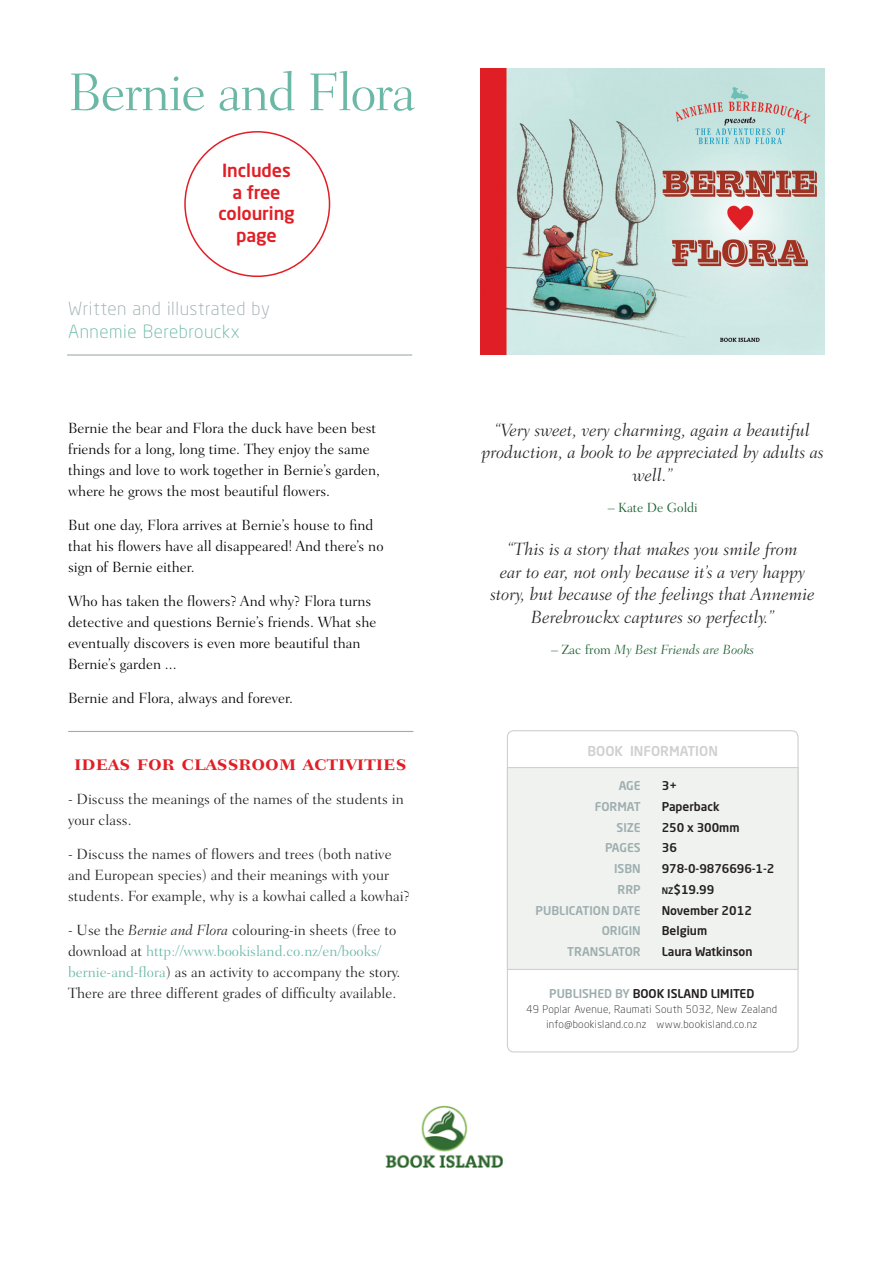
<style>
.page{position:relative;width:893px;height:1263px;background:#fff}
.page>*{position:absolute;margin:0;border:0;box-sizing:border-box;transform-origin:0 0}
.t1{font:300 54px "Fairfield LT Std";letter-spacing:-.025em;color:#6bb8a6}
.Intro{font:700 22.5px "Fairfield LT Std";color:#e21e25}
.t2{font:italic 300 18px/22.5px "Fairfield LT Std";color:#231f20;text-align:center}
.Author{font:300 18px/22.5px "Neo Sans Std";letter-spacing:.03em;color:#9dadaf}
.t3{font:500 18px/21.6px "Neo Sans Std";letter-spacing:-.005em;color:#e21e25;text-align:center}
.Intro-2{font:300 15px/21px "Fairfield LT Std";color:#000}
.Intro-3{font:300 15px/21px "Fairfield LT Std";color:#231f20}
.Quoted_by{font:italic 300 13.5px "Fairfield LT Std";color:#185e2f}
.t4{font:500 13.5px "Neo Sans Std";color:#ced1cd}
.Quoted_by-2{font:300 13.5px "Fairfield LT Std";color:#185e2f}
.Book_Info{font:500 12px "Neo Sans Std";letter-spacing:-.005em;color:#231f20}
.Book_Info-2{font:500 12px "Neo Sans Std";color:#9dadaf}
.Book_Info-3{font:300 10.5px/15px "Neo Sans Std";letter-spacing:.03em;color:#231f20;text-align:center}
.s1{color:#6bb8a6}
.s2{font-style:italic}
.s3{font-style:normal}
.s4{font-size:9px}
.s5{color:#9dadaf}
</style>
<div class="page">
<hr style="left:67px;top:354px;width:345px;height:2px;background:#9dadaf">
<img style="left:480px;top:68px;width:345px;height:286px">
<hr style="left:69px;top:731px;width:344px;height:1px;background:#9dadaf">
<div style="left:507px;top:767px;width:291px;height:202px;background:#eff2ee"></div>
<div style="left:507px;top:767px;width:292px;height:203px;border:1px solid #ced1cd"></div>
<img style="left:386px;top:1106px;width:116px;height:62px">
<p class="t1" style="left:68px;top:62px;width:349px">Bernie and Flora</p>
<p class="t3" style="left:218px;top:159px;width:78px">Includes a free colouring</p>
<p class="t3" style="left:236px;top:224px;width:42px">page</p>
<p class="Author" style="left:68px;top:297px;width:203px">Written and illustrated by<br><span class="s1">Annemie Berebrouckx</span></p>
<p class="Intro-2" style="left:68px;top:418px;width:314px">Bernie the bear and Flora the duck have been best friends for a long, long time. They enjoy the same things and love to work together in Bernie’s garden, where he grows the most beautiful flowers.</p>
<p class="Intro-2" style="left:68px;top:515px;width:317px">But one day, Flora arrives at Bernie’s house to find that his flowers have all disappeared! And there’s no sign of Bernie either.</p>
<p class="Intro-2" style="left:68px;top:591px;width:310px">Who has taken the flowers? And why? Flora turns detective and questions Bernie’s friends. What she eventually discovers is even more beautiful than Bernie’s garden ...</p>
<p class="Intro-2" style="left:68px;top:687px;width:226px">Bernie and Flora, always and forever.</p>
<p class="Intro" style="left:74px;top:750px;width:334px">ideas for classroom activities</p>
<p class="Intro-3" style="left:68px;top:789px;width:337px">- Discuss the meanings of the names of the students in your class.</p>
<p class="Intro-3" style="left:68px;top:843px;width:343px">- Discuss the names of flowers and trees (both native and European species) and their meanings with your students. For example, why is a kowhai called a kowhai?</p>
<p class="Intro-3" style="left:68px;top:919px;width:334px">- Use the <span class="s2">Bernie and Flora</span> colouring-in sheets (free to download at <span class="s1">http://www.bookisland.co.nz/en/books/ bernie-and-flora</span>) as an activity to accompany the story.<br>There are three different grades of difficulty available.</p>
<p class="t2" style="left:481px;top:418px;width:344px">“Very sweet, very charming, again a beautiful production, a book to be appreciated by adults as well.”</p>
<p class="Quoted_by-2" style="left:608px;top:499px;width:91px">– Kate De Goldi</p>
<p class="t2" style="left:491px;top:538px;width:326px">“This is a story that makes you smile from<br>ear to ear, not only because it’s a very happy story, but because of the feelings that Annemie Berebrouckx captures so perfectly.”</p>
<p class="Quoted_by" style="left:551px;top:642px;width:204px"><span class="s3">– Zac from</span> My Best Friends are Books</p>
<p class="t4" style="left:587px;top:742px;width:132px">BOOK INFORMATION</p>
<p class="Book_Info-2" style="left:619px;top:778px;width:24px">AGE</p>
<p class="Book_Info" style="left:662px;top:778px;width:17px">3+</p>
<p class="Book_Info-2" style="left:595px;top:799px;width:48px">FORMAT</p>
<p class="Book_Info" style="left:662px;top:799px;width:59px">Paperback</p>
<p class="Book_Info-2" style="left:616px;top:819px;width:26px">SIZE</p>
<p class="Book_Info" style="left:662px;top:819px;width:79px">250 x 300mm</p>
<p class="Book_Info-2" style="left:605px;top:840px;width:37px">PAGES</p>
<p class="Book_Info" style="left:662px;top:840px;width:17px">36</p>
<p class="Book_Info-2" style="left:614px;top:861px;width:28px">ISBN</p>
<p class="Book_Info" style="left:662px;top:861px;width:114px">978-0-9876696-1-2</p>
<p class="Book_Info-2" style="left:618px;top:882px;width:25px">RRP</p>
<p class="Book_Info" style="left:662px;top:882px;width:54px"><span class="s4">NZ</span>$19.99</p>
<p class="Book_Info-2" style="left:536px;top:902px;width:107px">PUBLICATION DATE</p>
<p class="Book_Info" style="left:662px;top:902px;width:92px">November 2012</p>
<p class="Book_Info-2" style="left:602px;top:923px;width:41px">ORIGIN</p>
<p class="Book_Info" style="left:662px;top:923px;width:47px">Belgium</p>
<p class="Book_Info-2" style="left:567px;top:944px;width:75px">TRANSLATOR</p>
<p class="Book_Info" style="left:662px;top:944px;width:92px">Laura Watkinson</p>
<p class="Book_Info" style="left:549px;top:986px;width:207px"><span class="s5">PUBLISHED BY</span> BOOK ISLAND LIMITED</p>
<p class="Book_Info-3" style="left:527px;top:1002px;width:252px">49 Poplar Avenue, Raumati South 5032, New Zealand info@bookisland.co.nz www.bookisland.co.nz</p>
</div>
